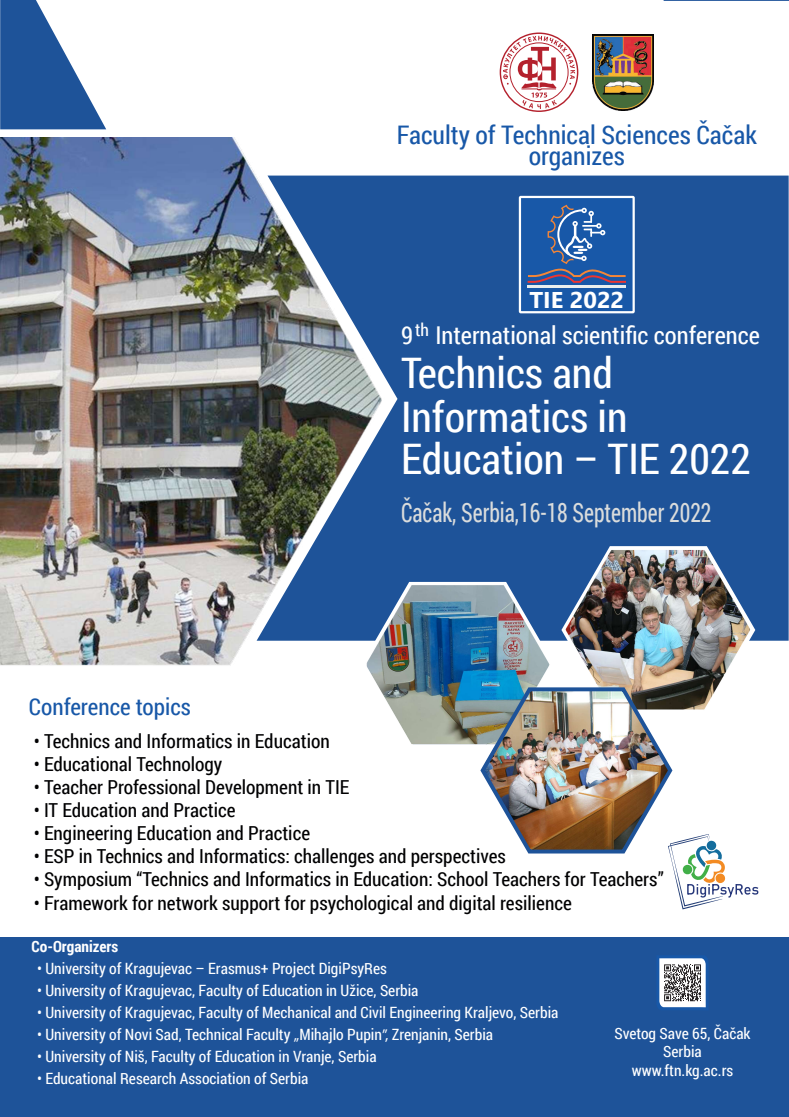
<style>
.page{position:relative;width:789px;height:1117px;background:#fff}
.page>*{position:absolute;margin:0;border:0;box-sizing:border-box;transform-origin:0 0}
.t1{font:42.12px/42.9px "Roboto Condensed";color:#fff}
.t2{font:26.68px "Roboto Condensed";color:#dadcdc;scale:.81 1}
.t3{font:25.6px/21.3px "Roboto Condensed";color:#1858a8;text-align:center}
.t4{font:24.56px "Roboto Condensed";color:#fff}
.t5{font:23.16px "Roboto Condensed";color:#1858a8}
.t6{font:700 22.76px "Segoe UI";color:#fff;scale:1.04 1}
.t7{font:19.28px "Roboto Condensed";color:#000002}
.t8{font:15.56px/18.7px "Roboto Condensed";color:#fff;text-align:center}
.t9{font:700 15.56px "Roboto Condensed";color:#fff}
.s1{color:#fcfdfe}
.s2{font-family:"Myriad Pro"}
</style>
<div class="page">
<img style="left:0;top:138px;width:394px;height:528px">
<svg style="left:0;top:0;width:106px;height:129px"></svg>
<svg style="left:256px;top:176px;width:532px;height:465px;background:#305c94"></svg>
<div style="left:0;top:937px;width:788px;height:180px;background:#1e5399"></div>
<div style="left:519px;top:197px;width:114px;height:115px;background:#1858a8"></div>
<div style="left:518px;top:196px;width:116px;height:117px;border:2px solid #fff"></div>
<hr style="left:527px;top:285px;width:98px;height:3px;background:#eaeeee">
<svg style="left:527px;top:205px;width:98px;height:78px"></svg>
<svg style="left:657px;top:955px;width:51px;height:55px"></svg>
<img style="left:592px;top:34px;width:60px;height:76px">
<div style="left:499px;top:33px;width:79px;height:79px;border:1px solid #b4212d;border-radius:50%"></div>
<svg style="left:502px;top:36px;width:72px;height:73px"></svg>
<img style="left:357px;top:541px;width:401px;height:368px">
<hr style="left:663px;top:0;width:125px;height:1px;background:#1e5399">
<h3 class="t3" style="left:396px;top:123px;width:361px">Faculty of Technical Sciences Čačak organizes</h3>
<h3 class="t6" style="left:529px;top:278px;width:93px">TIE 2022</h3>
<h3 class="t4" style="left:401px;top:319px;width:360px"><span class="s1">9</span><sup>th</sup> International scientific conference</h3>
<h1 class="t1" style="left:401px;top:350px;width:351px">Technics and<br>Informatics in<br>Education – TIE 2022</h1>
<h2 class="t2" style="left:401px;top:494px;width:384px">Čačak, Serbia,16-18 September 2022</h2>
<h3 class="t5" style="left:29px;top:691px;width:163px">Conference topics</h3>
<p class="t7" style="left:34px;top:727px;width:297px">• Technics and Informatics in Education</p>
<p class="t7" style="left:34px;top:750px;width:190px">• Educational Technology</p>
<p class="t7" style="left:34px;top:773px;width:317px">• Teacher Professional Development in TIE</p>
<p class="t7" style="left:34px;top:797px;width:203px">• IT Education and Practice</p>
<p class="t7" style="left:34px;top:820px;width:278px">• Engineering Education and Practice</p>
<p class="t7" style="left:34px;top:843px;width:473px">• ESP in Technics and Informatics: challenges and perspectives</p>
<p class="t7" style="left:34px;top:866px;width:631px">• Symposium “Technics and Informatics in Education: School Teachers for Teachers”</p>
<p class="t7" style="left:34px;top:889px;width:539px">• Framework for network support for psychological and digital resilience</p>
<p class="t9" style="left:32px;top:936px;width:88px">Co-Organizers</p>
<p class="t8" style="left:37px;top:959px;width:351px">• University of Kragujevac – Erasmus+ Project DigiPsyRes</p>
<p class="t8" style="left:37px;top:981px;width:382px">• University of Kragujevac, Faculty of Education in Užice, Serbia</p>
<p class="t8" style="left:37px;top:1003px;width:522px">• University of Kragujevac, Faculty of Mechanical and Civil Engineering Kraljevo, Serbia</p>
<p class="t8" style="left:37px;top:1025px;width:457px">• University of Novi Sad, Technical Faculty <span class="s2">„</span>Mihajlo Pupin<span class="s2">”,</span> Zrenjanin, Serbia</p>
<p class="t8" style="left:37px;top:1047px;width:341px">• University of Niš, Faculty of Education in Vranje, Serbia</p>
<p class="t8" style="left:37px;top:1069px;width:273px">• Educational Research Association of Serbia</p>
<p class="t8" style="left:614px;top:1023px;width:138px">Svetog Save 65, Čačak<br>Serbia www.ftn.kg.ac.rs</p>
</div>
